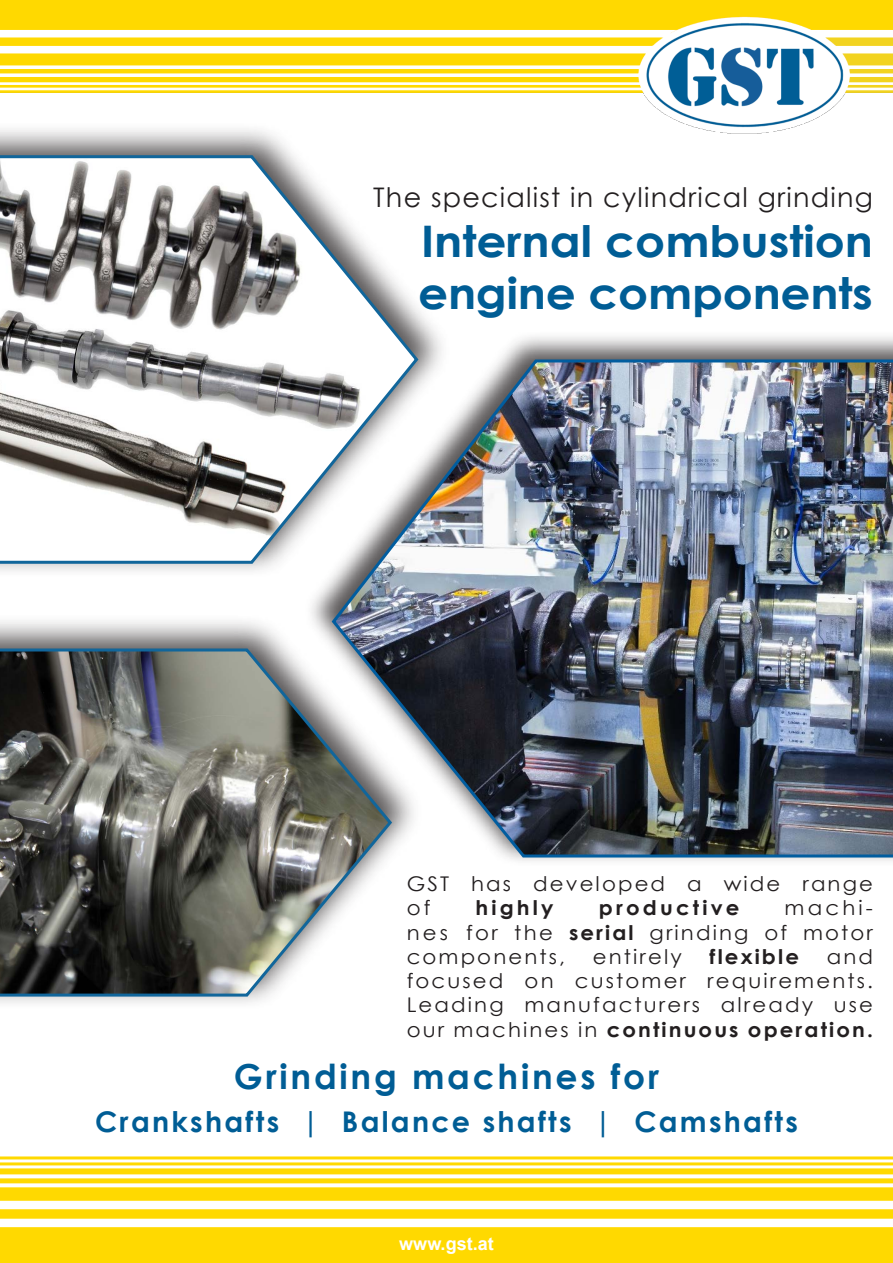
<style>
.page{position:relative;width:893px;height:1263px;background:#fff}
.page>*{position:absolute;margin:0;border:0;box-sizing:border-box;transform-origin:0 0}
.t1{font:700 43.5px "Century Gothic";color:#005d95;scale:1.08 1}
.t2{font:700 34.5px "Century Gothic";letter-spacing:.08em;color:#005d95}
.t3{font:700 28.5px "Century Gothic";letter-spacing:.08em;color:#005d95}
.t4{font:27px "Century Gothic";letter-spacing:.045em;color:#231f20}
.t5{font:20.25px/24.3px "Century Gothic";letter-spacing:.1em;color:#231f20;text-align:justify;scale:1.05 1}
.t6{font:700 20.25px "Century Gothic";letter-spacing:.15em;color:#231f20;scale:1.05 1}
.t7{font:700 20.25px "Century Gothic";letter-spacing:.1em;color:#231f20;scale:1.05 1}
.t8{font:700 18px "Arial";color:#fff}
.s1{font-weight:700}
</style>
<div class="page">
<img style="left:0;top:1156px;width:893px;height:107px">
<img style="left:0;top:0;width:893px;height:134px">
<div style="left:304px;top:331px;width:589px;height:535px;background:#231f20;opacity:.75"></div>
<img style="left:330px;top:357px;width:563px;height:502px">
<div style="left:0;top:122px;width:451px;height:457px;background:#231f20;opacity:.75"></div>
<svg style="left:0;top:152px;width:420px;height:413px"></svg>
<div style="left:0;top:614px;width:424px;height:396px;background:#231f20;opacity:.75"></div>
<svg style="left:0;top:646px;width:394px;height:352px"></svg>
<p class="t4" style="left:373px;top:179px;width:501px">The specialist in cylindrical grinding</p>
<p class="t1" style="left:421px;top:208px;width:420px">Internal combustion</p>
<p class="t1" style="left:418px;top:260px;width:423px">engine components</p>
<p class="t5" style="left:407px;top:871px;width:446px">GST has developed a wide range</p>
<p class="t5" style="left:407px;top:895px;width:24px">of</p>
<p class="t6" style="left:475px;top:892px;width:76px">highly</p>
<p class="t6" style="left:599px;top:892px;width:135px">productive</p>
<p class="t5" style="left:407px;top:895px;width:446px;text-indent:378px">machi&shy;nes for the <span class="s1">serial</span> grinding of motor components,</p>
<p class="t5" style="left:593px;top:944px;width:86px">entirely</p>
<p class="t7" style="left:710px;top:941px;width:87px">flexible</p>
<p class="t5" style="left:827px;top:944px;width:46px">and</p>
<p class="t5" style="left:407px;top:968px;width:446px">focused on customer requirements.</p>
<p class="t5" style="left:407px;top:993px;width:446px">Leading manufacturers already use our machines in <span class="s1">continuous operation.</span></p>
<p class="t2" style="left:234px;top:1050px;width:427px">Grinding machines for</p>
<p class="t3" style="left:95px;top:1100px;width:704px">Crankshafts | Balance shafts | Camshafts</p>
<p class="t8" style="left:399px;top:1232px;width:96px">www.gst.at</p>
</div>
